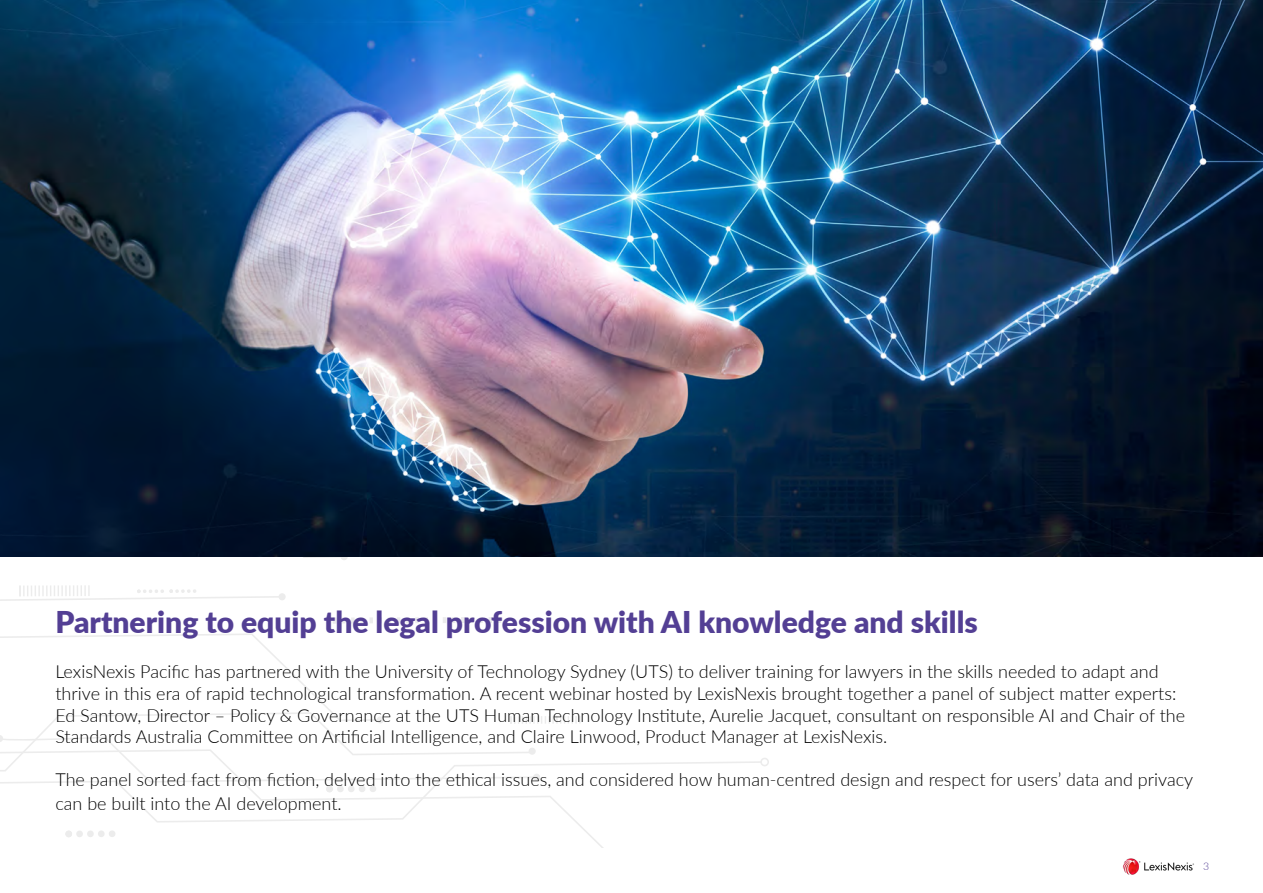
<style>
.page{position:relative;width:1263px;height:893px;background:#fff}
.page>*{position:absolute;margin:0;border:0;box-sizing:border-box;transform-origin:0 0}
.t1{font:900 30px "Lato";color:#533f94}
.t2{font:300 18px/21.6px "Lato";color:#000}
.t3{font:300 10.5px "Lato";color:#533f94}
</style>
<div class="page">
<img style="left:1123px;top:858px;width:71px;height:17px">
<svg style="left:0;top:617px;width:336px;height:95px"></svg>
<svg style="left:127px;top:762px;width:548px;height:86px"></svg>
<svg style="left:760px;top:758px;width:9px;height:8px"></svg>
<div style="left:278px;top:593px;width:8px;height:7px;background:#ececec;border-radius:50%"></div>
<svg style="left:65px;top:830px;width:50px;height:7px"></svg>
<svg style="left:0;top:585px;width:281px;height:16px"></svg>
<svg style="left:0;top:712px;width:581px;height:81px"></svg>
<svg style="left:333px;top:618px;width:3px;height:5px"></svg>
<svg style="left:342px;top:618px;width:3px;height:5px"></svg>
<svg style="left:351px;top:617px;width:22px;height:6px"></svg>
<svg style="left:379px;top:617px;width:3px;height:6px"></svg>
<svg style="left:388px;top:617px;width:3px;height:6px"></svg>
<svg style="left:397px;top:617px;width:3px;height:6px"></svg>
<svg style="left:406px;top:617px;width:3px;height:6px"></svg>
<svg style="left:415px;top:617px;width:13px;height:6px"></svg>
<svg style="left:434px;top:617px;width:3px;height:6px"></svg>
<svg style="left:443px;top:617px;width:3px;height:6px"></svg>
<svg style="left:452px;top:617px;width:3px;height:6px"></svg>
<svg style="left:461px;top:617px;width:3px;height:6px"></svg>
<svg style="left:470px;top:617px;width:22px;height:6px"></svg>
<svg style="left:498px;top:617px;width:3px;height:6px"></svg>
<div style="left:341px;top:553px;width:7px;height:7px;background:#ececec;border-radius:50%"></div>
<img style="left:0;top:0;width:1263px;height:557px">
<h1 class="t1" style="left:55px;top:600px;width:924px">Partnering to equip the legal profession with AI knowledge and skills</h1>
<p class="t2" style="left:55px;top:660px;width:1131px">LexisNexis Pacific has partnered with the University of Technology Sydney (UTS) to deliver training for lawyers in the skills needed to adapt and thrive in this era of rapid technological transformation. A recent webinar hosted by LexisNexis brought together a panel of subject matter experts:<br>Ed Santow, Director – Policy &amp; Governance at the UTS Human Technology Institute, Aurelie Jacquet, consultant on responsible AI and Chair of the Standards Australia Committee on Artificial Intelligence, and Claire Linwood, Product Manager at LexisNexis.</p>
<p class="t2" style="left:55px;top:768px;width:1139px;line-height:23.4px">The panel sorted fact from fiction, delved into the ethical issues, and considered how human-centred design and respect for users’ data and privacy can be built into the AI development.</p>
<p class="t3" style="left:1203px;top:859px;width:8px">3</p>
</div>
